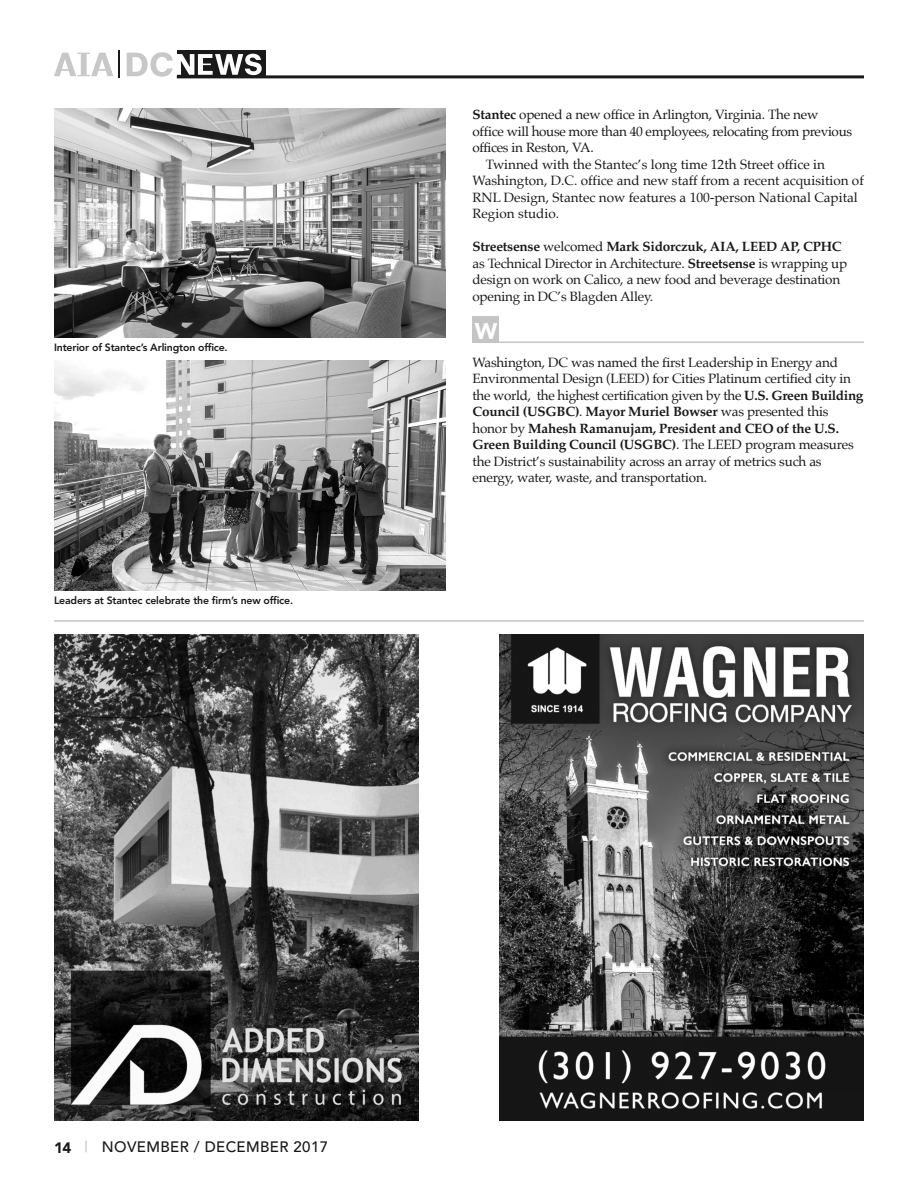
<style>
.page{position:relative;width:918px;height:1188px;background:#fff}
.page>*{position:absolute;margin:0;border:0;box-sizing:border-box;transform-origin:0 0}
.t1{font:900 22.5px "Avenir";color:#fff}
.t2{font:500 15px "Avenir";letter-spacing:.025em;color:#191919}
.t3{font:13.5px/16.5px "Palatino";letter-spacing:-.015em;color:#191919}
.t4{font:800 10.5px "Avenir";letter-spacing:-.015em;color:#191919}
.s1{font-weight:700}
.s2{font-weight:900}
.s3{color:#c5c5c5}
</style>
<div class="page">
<hr style="left:177px;top:75px;width:687px;height:3px;background:#191919">
<div style="left:177px;top:50px;width:89px;height:28px;background:#191919"></div>
<svg style="left:54px;top:53px;width:59px;height:23px"></svg>
<hr style="left:118px;top:50px;width:2px;height:28px;background:#191919">
<svg style="left:127px;top:52px;width:135px;height:25px"></svg>
<img style="left:500px;top:635px;width:364px;height:485px">
<img style="left:54px;top:635px;width:364px;height:485px">
<hr style="left:54px;top:620px;width:810px;height:2px;background:#c5c5c5">
<img style="left:54px;top:361px;width:392px;height:229px">
<img style="left:54px;top:108px;width:392px;height:230px">
<div style="left:472px;top:316px;width:28px;height:27px;background:#c5c5c5"></div>
<hr style="left:472px;top:342px;width:392px;height:1px;background:#c5c5c5">
<p class="t4" style="left:54px;top:339px;width:175px">Interior of Stantec’s Arlington office.</p>
<p class="t4" style="left:54px;top:592px;width:241px">Leaders at Stantec celebrate the firm’s new office.</p>
<p class="t3" style="left:472px;top:107px;width:347px"><span class="s1">Stantec</span> opened a new office in Arlington, Virginia. The new</p>
<p class="t3" style="left:472px;top:124px;width:381px">office will house more than 40 employees, relocating from previous</p>
<p class="t3" style="left:472px;top:140px;width:123px">offices in Reston, VA.</p>
<p class="t3" style="left:486px;top:157px;width:341px">Twinned with the Stantec’s long time 12th Street office in</p>
<p class="t3" style="left:472px;top:173px;width:393px">Washington, D.C. office and new staff from a recent acquisition of</p>
<p class="t3" style="left:472px;top:190px;width:387px">RNL Design, Stantec now features a 100-person National Capital</p>
<p class="t3" style="left:472px;top:206px;width:88px">Region studio.</p>
<p class="t3" style="left:472px;top:239px;width:376px"><span class="s1">Streetsense</span> welcomed <span class="s1">Mark Sidorczuk, AIA, LEED AP, CPHC </span>as Technical Director in Architecture. <span class="s1">Streetsense</span> is wrapping up design on work on Calico, a new food and beverage destination opening in DC’s Blagden Alley.</p>
<h1 class="t1" style="left:475px;top:312px;width:24px">W</h1>
<p class="t3" style="left:472px;top:355px;width:392px">Washington, DC was named the first Leadership in Energy and Environmental Design (LEED) for Cities Platinum certified city in the world, the highest certification given by the <span class="s1">U.S. Green Building Council (USGBC)</span>. <span class="s1">Mayor Muriel Bowser</span> was presented this honor by <span class="s1">Mahesh Ramanujam, President and CEO of the U.S.<br>Green Building Council (USGBC)</span>. The LEED program measures the District’s sustainability across an array of metrics such as energy, water, waste, and transportation.</p>
<p class="t2" style="left:54px;top:1134px;width:276px"><span class="s2">14</span> <span class="s3">|</span> NOVEMBER / DECEMBER 2017</p>
</div>
